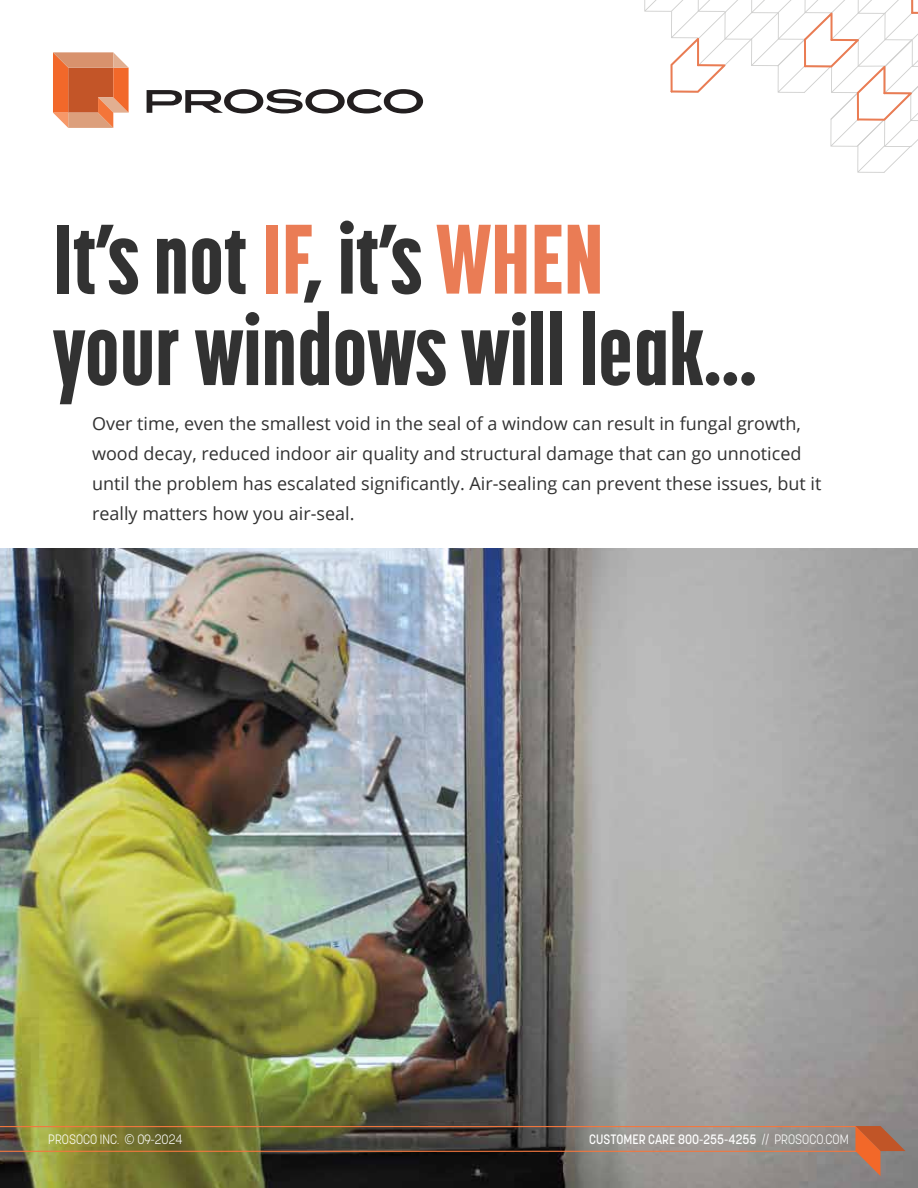
<style>
.page{position:relative;width:918px;height:1188px;background:#fff}
.page>*{position:absolute;margin:0;border:0;box-sizing:border-box;transform-origin:0 0}
.t1{font:800 97.5px/91.5px "Korolev Compressed";color:#323232}
.t2{font:18px/30px "Open Sans";color:#323232}
.t3{font:500 13.5px "Korolev";color:#fff;scale:.9 1}
.t4{font:300 13.5px "Korolev";color:#fff;scale:.9 1}
.s1{color:#ea7c55}
.s2{font-family:"Open Sans"}
.s3{font-weight:300}
</style>
<div class="page">
<img style="left:0;top:548px;width:918px;height:640px">
<hr style="left:0;top:1151px;width:857px;height:1px;background:#f4773e">
<hr style="left:0;top:1126px;width:857px;height:1px;background:#f4773e">
<svg style="left:855px;top:1126px;width:51px;height:50px;background:#ae7156"></svg>
<svg style="left:147px;top:89px;width:276px;height:24px"></svg>
<svg style="left:53px;top:52px;width:76px;height:76px;background:#de8258"></svg>
<svg style="left:644px;top:0;width:274px;height:173px"></svg>
<h1 class="t1" style="left:53px;top:212px;width:705px">It’s not <span class="s1">IF</span>, it’s <span class="s1">WHEN<br></span>your windows will leak…</h1>
<p class="t2" style="left:92px;top:408px;width:731px">Over time, even the smallest void in the seal of a window can result in fungal growth, wood decay, reduced indoor air quality and structural damage that can go unnoticed until the problem has escalated significantly. Air-sealing can prevent these issues, but it really matters how you air-seal.</p>
<p class="t4" style="left:48px;top:1131px;width:151px">PROSOCO INC. <span class="s2">©</span> 09-2024</p>
<p class="t3" style="left:589px;top:1131px;width:290px">CUSTOMER CARE 800-255-4255 <span class="s3">// PROSOCO.COM</span></p>
</div>
